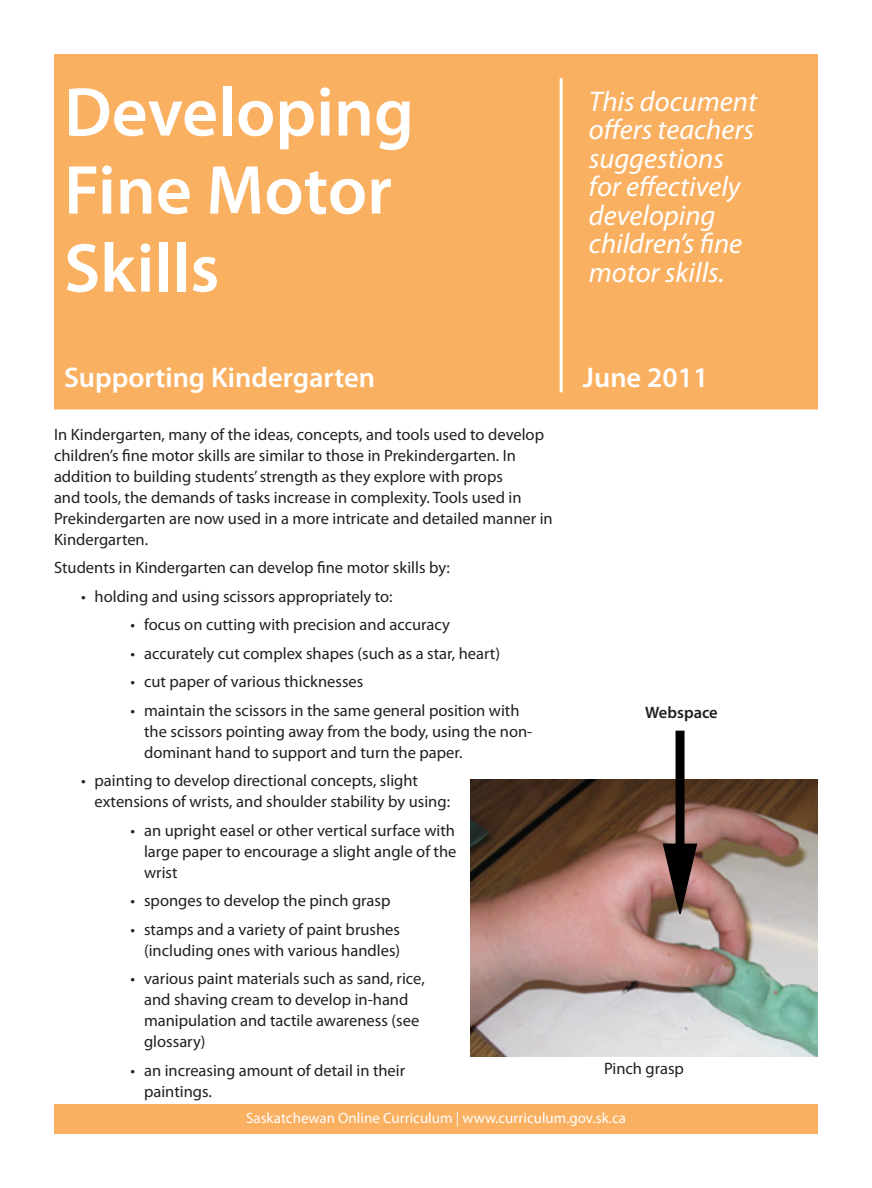
<style>
.page{position:relative;width:872px;height:1188px;background:#fff}
.page>*{position:absolute;margin:0;border:0;box-sizing:border-box;transform-origin:0 0}
.Cover_-_Curriculum_N{font:600 69.75px/78px "Myriad Pro";color:#fff}
.Purpose_Statement{font:italic 28.5px/28.5px "Myriad Pro";color:#fff}
.Cover_-_Subtitle{font:600 28.5px "Myriad Pro";color:#fff}
.Bullet_3__indented{font:16.5px/21px "Myriad Pro";color:#231f20}
.Body_Text__11_pt{font:16.5px/21px "Myriad Pro";color:#231f20}
.Bullet_2__indented{font:16.5px/21px "Myriad Pro";color:#231f20}
.Body_Text__11_pt-2{font:600 16.5px "Myriad Pro";color:#231f20}
.t1{font:15px "Myriad Pro";color:#fff}
</style>
<div class="page">
<div style="left:54px;top:54px;width:764px;height:356px;background:#fab061;border:2px solid #fab061"></div>
<hr style="left:559px;top:78px;width:3px;height:314px;background:#fff">
<div style="left:54px;top:1104px;width:764px;height:30px;background:#fab061"></div>
<img style="left:470px;top:779px;width:348px;height:278px">
<svg style="left:661px;top:842px;width:37px;height:78px;background:#5f4943"></svg>
<div style="left:675px;top:731px;width:9px;height:114px;background:#000"></div>
<p class="Cover_-_Curriculum_N" style="left:64px;top:71px;width:351px">Developing<br>Fine Motor<br>Skills</p>
<p class="Purpose_Statement" style="left:589px;top:86px;width:170px">This document offers teachers suggestions for effectively developing children’s fine motor skills.</p>
<p class="Cover_-_Subtitle" style="left:64px;top:359px;width:313px">Supporting Kindergarten</p>
<p class="Cover_-_Subtitle" style="left:583px;top:359px;width:127px">June 2011</p>
<p class="Body_Text__11_pt" style="left:54px;top:424px;width:500px">In Kindergarten, many of the ideas, concepts, and tools used to develop children’s fine motor skills are similar to those in Prekindergarten. In addition to building students’ strength as they explore with props<br>and tools, the demands of tasks increase in complexity. Tools used in Prekindergarten are now used in a more intricate and detailed manner in Kindergarten.</p>
<p class="Body_Text__11_pt" style="left:54px;top:557px;width:397px">Students in Kindergarten can develop fine motor skills by:</p>
<p class="Bullet_2__indented" style="left:81px;top:586px;width:313px">• holding and using scissors appropriately to:</p>
<p class="Bullet_3__indented" style="left:130px;top:614px;width:321px">• focus on cutting with precision and accuracy</p>
<p class="Bullet_3__indented" style="left:130px;top:643px;width:371px">• accurately cut complex shapes (such as a star, heart)</p>
<p class="Bullet_3__indented" style="left:130px;top:671px;width:234px">• cut paper of various thicknesses</p>
<p class="Bullet_3__indented" style="left:144px;top:700px;width:390px;text-indent:-14px">• maintain the scissors in the same general position with the scissors pointing away from the body, using the non&shy;dominant hand to support and turn the paper.</p>
<p class="Bullet_2__indented" style="left:94px;top:770px;width:357px;text-indent:-14px">• painting to develop directional concepts, slight extensions of wrists, and shoulder stability by using:</p>
<p class="Bullet_3__indented" style="left:144px;top:820px;width:314px;text-align:justify;text-indent:-14px">• an upright easel or other vertical surface with large paper to encourage a slight angle of the wrist</p>
<p class="Bullet_3__indented" style="left:130px;top:890px;width:261px">• sponges to develop the pinch grasp</p>
<p class="Bullet_3__indented" style="left:130px;top:919px;width:271px;text-align:right">• stamps and a variety of paint brushes (including ones with various handles)</p>
<p class="Bullet_3__indented" style="left:144px;top:968px;width:282px;text-indent:-14px">• various paint materials such as sand, rice, and shaving cream to develop in-hand manipulation and tactile awareness (see glossary)</p>
<p class="Bullet_3__indented" style="left:144px;top:1060px;width:262px;text-indent:-14px">• an increasing amount of detail in their paintings.</p>
<p class="Body_Text__11_pt-2" style="left:645px;top:702px;width:74px">Webspace</p>
<p class="Body_Text__11_pt" style="left:604px;top:1057px;width:81px">Pinch grasp</p>
<p class="t1" style="left:246px;top:1109px;width:381px">Saskatchewan Online Curriculum | www.curriculum.gov.sk.ca</p>
</div>
